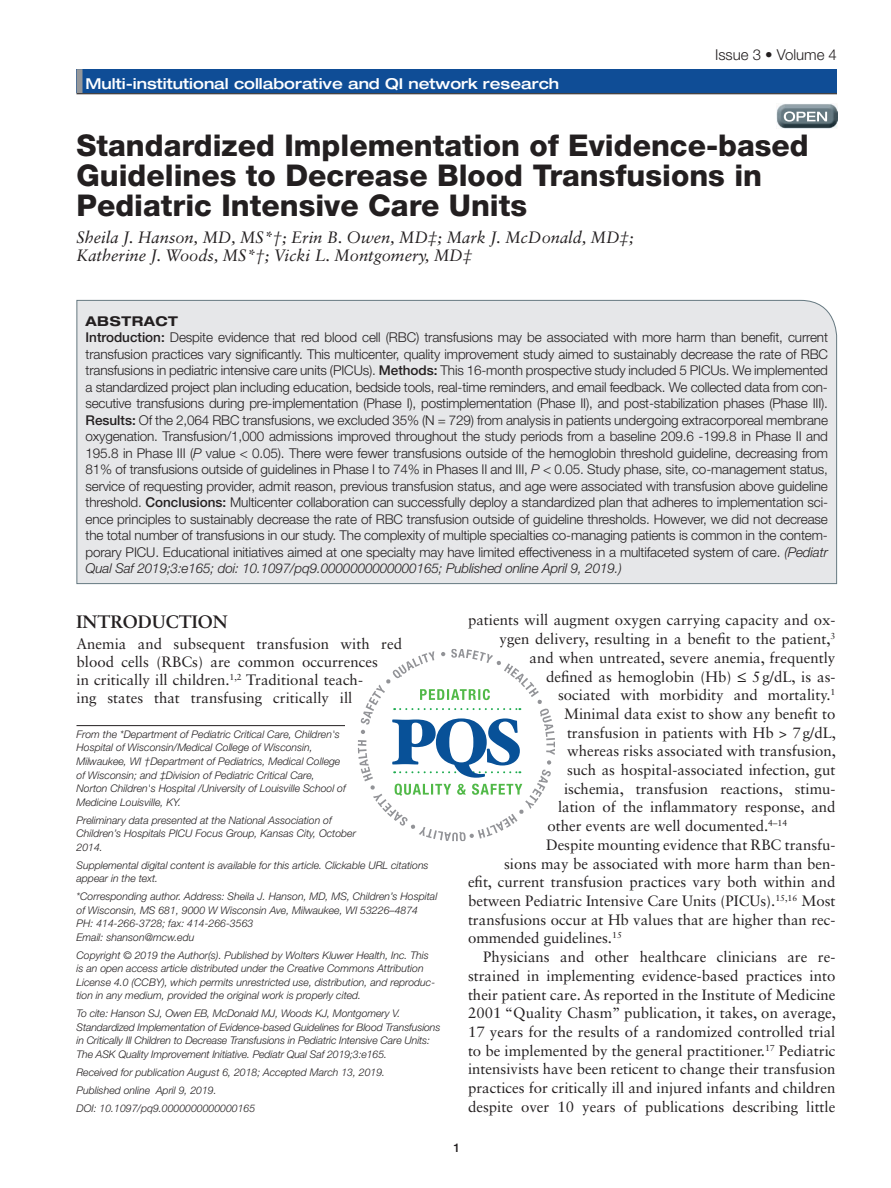
<style>
.page{position:relative;width:891px;height:1188px;background:#fff}
.page>*{position:absolute;margin:0;border:0;box-sizing:border-box;transform-origin:0 0}
.t1{font:800 30px/30px "Helvetica Neue LT Std";color:#231f20}
.t2{font:700 18px "Sabon LT Std";color:#231f20}
.t3{font:italic 16.5px/18px "Sabon LT Std";color:#231f20}
.t4{font:15px/18px "Sabon LT Std";color:#231f20}
.t5{font:500 expanded 15px "Helvetica Neue LT Std";color:#fff}
.t6{font:300 15px "Helvetica Neue LT Std";color:#231f20}
.t7{font:300 13.5px/16.5px "Helvetica Neue LT Std";letter-spacing:-.01em;color:#231f20}
.t8{font:500 12px "Helvetica Neue LT Std";color:#231f20}
.t9{font:italic 300 10.5px/13.5px "Helvetica Neue LT Std";color:#231f20}
.s1{font-weight:700;font-stretch:expanded}
.s2{font-weight:500}
.s3{font-style:italic}
.s4{font-family:"Gandhari Unicode"}
</style>
<div class="page">
<img style="left:776px;top:104px;width:61px;height:25px">
<svg style="left:784px;top:111px;width:43px;height:11px"></svg>
<div style="left:76px;top:69px;width:761px;height:24px;background:#0f4d96"></div>
<div style="left:76px;top:69px;width:6px;height:24px;background:#95979a"></div>
<hr style="left:76px;top:93px;width:761px;height:1px;background:#231f20">
<svg style="left:358px;top:649px;width:197px;height:192px"></svg>
<div style="left:76px;top:300px;width:761px;height:284px;background:#e6e7e9"></div>
<hr style="left:76px;top:725px;width:269px;height:1px;background:#231f20">
<p class="t5" style="left:86px;top:74px;width:475px">Multi-institutional collaborative and QI network research</p>
<p class="t6" style="left:715px;top:46px;width:123px">Issue 3 • Volume 4</p>
<h1 class="t1" style="left:76px;top:130px;width:734px">Standardized Implementation of Evidence-based<br>Guidelines to Decrease Blood Transfusions in<br>Pediatric Intensive Care Units</h1>
<p class="t3" style="left:76px;top:228px;width:559px">Sheila J. Hanson, MD, MS*†; Erin B. Owen, MD‡; Mark J. McDonald, MD‡;<br>Katherine J. Woods, MS*†; Vicki L. Montgomery, MD‡</p>
<p class="t7" style="left:86px;top:312px;width:744px"><span class="s1">ABSTRACT<br></span><span class="s2">Introduction:</span> Despite evidence that red blood cell (RBC) transfusions may be associated with more harm than benefit, current transfusion practices vary significantly. This multicenter, quality improvement study aimed to sustainably decrease the rate of RBC transfusions in pediatric intensive care units (PICUs). <span class="s2">Methods:</span> This 16-month prospective study included 5 PICUs. We implemented a standardized project plan including education, bedside tools, real-time reminders, and email feedback. We collected data from con&shy;secutive transfusions during pre-implementation (Phase I), postimplementation (Phase II), and post-stabilization phases (Phase III).<br><span class="s2">Results:</span> Of the 2,064 RBC transfusions, we excluded 35% (N = 729) from analysis in patients undergoing extracorporeal membrane oxygenation. Transfusion/1,000 admissions improved throughout the study periods from a baseline 209.6 -199.8 in Phase II and 195.8 in Phase III (<span class="s3">P</span> value &lt; 0.05). There were fewer transfusions outside of the hemoglobin threshold guideline, decreasing from 81% of transfusions outside of guidelines in Phase I to 74% in Phases II and III, <span class="s3">P</span> &lt; 0.05. Study phase, site, co-management status, service of requesting provider, admit reason, previous transfusion status, and age were associated with transfusion above guideline threshold. <span class="s2">Conclusions:</span> Multicenter collaboration can successfully deploy a standardized plan that adheres to implementation sci&shy;ence principles to sustainably decrease the rate of RBC transfusion outside of guideline thresholds. However, we did not decrease the total number of transfusions in our study. The complexity of multiple specialties co-managing patients is common in the contem&shy;porary PICU. Educational initiatives aimed at one specialty may have limited effectiveness in a multifaceted system of care. <span class="s3">(Pediatr Qual Saf 2019;3:e165; doi: 10.1097/pq9.0000000000000165; Published online April 9, 2019.)</span></p>
<h2 class="t2" style="left:76px;top:610px;width:153px">INTRODUCTION</h2>
<p class="t4" style="left:76px;top:634px;width:327px">Anemia and subsequent transfusion with red blood cells (RBCs) are common occurrences<br>in critically ill children.<sup>1,2</sup> Traditional teach-<br>ing states that transfusing critically ill</p>
<p class="t9" style="left:76px;top:727px;width:271px">From the *Department of Pediatric Critical Care, Children's Hospital of Wisconsin/Medical College of Wisconsin, Milwaukee, WI †Department of Pediatrics, Medical College of Wisconsin; and ‡Division of Pediatric Critical Care, Norton Children's Hospital /University of Louisville School of Medicine Louisville, KY.</p>
<p class="t9" style="left:76px;top:813px;width:281px">Preliminary data presented at the National Association of<br>Children’s Hospitals PICU Focus Group, Kansas City, October<br>2014.</p>
<p class="t9" style="left:76px;top:858px;width:354px">Supplemental digital content is available for this article. Clickable URL citations appear in the text.</p>
<p class="t9" style="left:76px;top:889px;width:362px">*Corresponding author. Address: Sheila J. Hanson, MD, MS, Children’s Hospital of Wisconsin, MS 681, 9000 W Wisconsin Ave, Milwaukee, WI 53226–4874<br>PH: 414-266-3728; fax: 414-266-3563<br>Email: shanson@mcw.edu</p>
<p class="t9" style="left:76px;top:948px;width:360px">Copyright © 2019 the Author(s). Published by Wolters Kluwer Health, Inc. This is an open access article distributed under the Creative Commons Attribution License 4.0 (CCBY), which permits unrestricted use, distribution, and reproduc&shy;tion in any medium, provided the original work is properly cited.</p>
<p class="t9" style="left:76px;top:1006px;width:366px">To cite: Hanson SJ, Owen EB, McDonald MJ, Woods KJ, Montgomery V.<br>Standardized Implementation of Evidence-based Guidelines for Blood Transfusions in Critically Ill Children to Decrease Transfusions in Pediatric Intensive Care Units:<br>The ASK Quality Improvement Initiative. Pediatr Qual Saf 2019;3:e165.</p>
<p class="t9" style="left:76px;top:1063px;width:310px;line-height:18px">Received for publication August 6, 2018; Accepted March 13, 2019.<br>Published online April 9, 2019.<br>DOI: 10.1097/pq9.0000000000000165</p>
<p class="t4" style="left:468px;top:611px;width:369px">patients will augment oxygen carrying capacity and ox-</p>
<p class="t4" style="left:500px;top:630px;width:337px">ygen delivery, resulting in a benefit to the patient,<sup>3</sup></p>
<p class="t4" style="left:530px;top:648px;width:307px">and when untreated, severe anemia, frequently</p>
<p class="t4" style="left:546px;top:667px;width:291px">defined as hemoglobin (Hb) <span class="s4">≤</span> 5g/dL, is as-</p>
<p class="t4" style="left:558px;top:686px;width:279px">sociated with morbidity and mortality.<sup>1</sup></p>
<p class="t4" style="left:564px;top:705px;width:273px">Minimal data exist to show any benefit to</p>
<p class="t4" style="left:567px;top:723px;width:271px">transfusion in patients with Hb &gt; 7g/dL,</p>
<p class="t4" style="left:567px;top:742px;width:271px">whereas risks associated with transfusion,</p>
<p class="t4" style="left:567px;top:761px;width:270px">such as hospital-associated infection, gut</p>
<p class="t4" style="left:564px;top:779px;width:273px">ischemia, transfusion reactions, stimu-</p>
<p class="t4" style="left:558px;top:798px;width:279px">lation of the inflammatory response, and</p>
<p class="t4" style="left:548px;top:817px;width:241px">other events are well documented.<sup>4–14</sup></p>
<p class="t4" style="left:546px;top:836px;width:291px">Despite mounting evidence that RBC transfu-</p>
<p class="t4" style="left:504px;top:854px;width:333px">sions may be associated with more harm than ben-</p>
<p class="t4" style="left:468px;top:873px;width:369px">efit, current transfusion practices vary both within and</p>
<p class="t4" style="left:468px;top:892px;width:369px">between Pediatric Intensive Care Units (PICUs).<sup>15,16</sup> Most</p>
<p class="t4" style="left:468px;top:910px;width:369px">transfusions occur at Hb values that are higher than rec-</p>
<p class="t4" style="left:468px;top:929px;width:155px">ommended guidelines.<sup>15</sup></p>
<p class="t4" style="left:483px;top:948px;width:354px">Physicians and other healthcare clinicians are re-</p>
<p class="t4" style="left:468px;top:966px;width:369px">strained in implementing evidence-based practices into</p>
<p class="t4" style="left:468px;top:985px;width:369px">their patient care. As reported in the Institute of Medicine</p>
<p class="t4" style="left:468px;top:1004px;width:370px">2001 “Quality Chasm” publication, it takes, on average,</p>
<p class="t4" style="left:468px;top:1023px;width:369px">17 years for the results of a randomized controlled trial</p>
<p class="t4" style="left:468px;top:1041px;width:369px">to be implemented by the general practitioner.<sup>17</sup> Pediatric</p>
<p class="t4" style="left:468px;top:1060px;width:369px">intensivists have been reticent to change their transfusion</p>
<p class="t4" style="left:468px;top:1079px;width:369px">practices for critically ill and injured infants and children</p>
<p class="t4" style="left:468px;top:1097px;width:369px">despite over 10 years of publications describing little</p>
<p class="t8" style="left:453px;top:1140px;width:8px">1</p>
</div>
